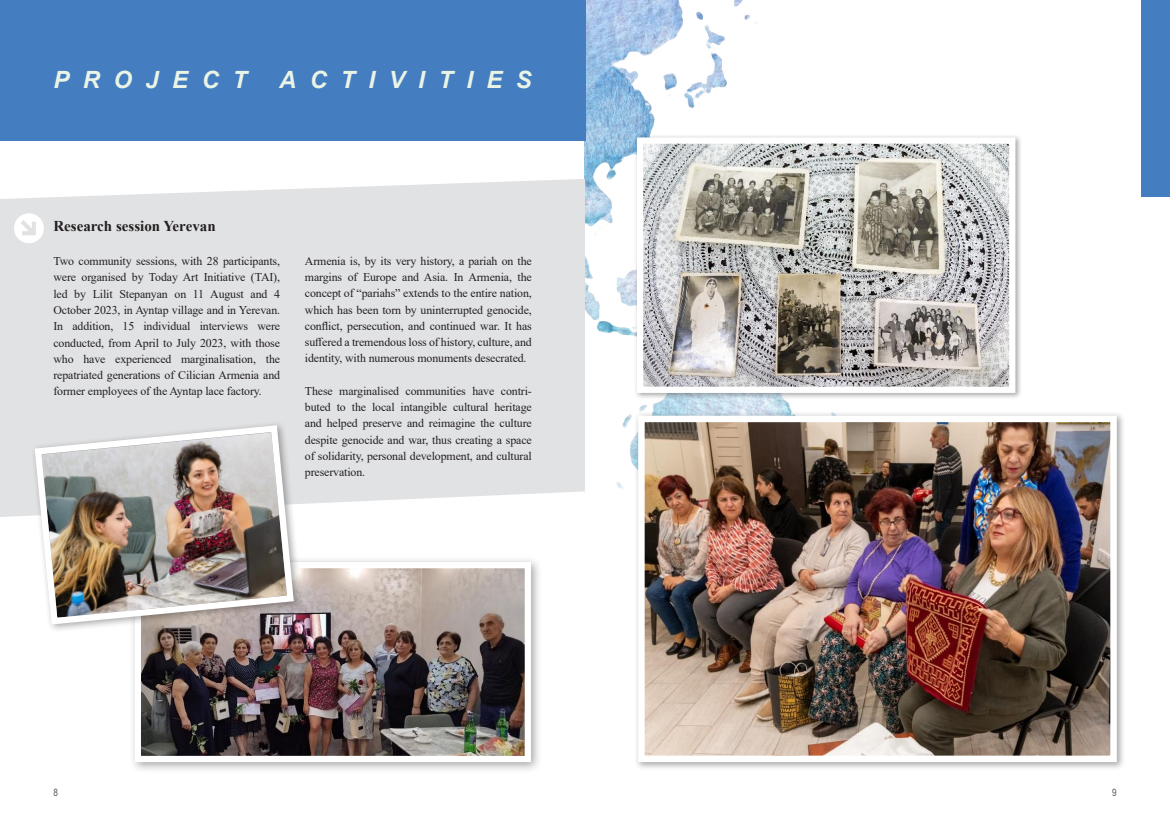
<style>
.page{position:relative;width:1170px;height:833px;background:#fff}
.page>*{position:absolute;margin:0;border:0;box-sizing:border-box;transform-origin:0 0}
.t1{font:italic 700 23.75px "Arial";letter-spacing:.57em;color:#eaf4e6}
.t2{font:700 15px "Times New Roman";color:#231f20}
.t3{font:11.88px/16.2px "Times New Roman";letter-spacing:-.01em;color:#231f20;text-align:justify}
.t4{font:10px "Arial Narrow";color:#57585a}
</style>
<div class="page">
<img style="left:585px;top:0;width:207px;height:489px">
<div style="left:0;top:179px;width:585px;height:338px;background:#e1e2e4"></div>
<div style="left:129px;top:556px;width:413px;height:217px;background:#231f20;opacity:.4"></div>
<img style="left:132px;top:559px;width:402px;height:206px">
<div style="left:30px;top:421px;width:273px;height:212px;background:#231f20;opacity:.4"></div>
<img style="left:31px;top:422px;width:266px;height:206px">
<div style="left:633px;top:134px;width:388px;height:266px;background:#231f20;opacity:.4"></div>
<svg style="left:633px;top:134px;width:385px;height:262px;background:#b7b5b1"></svg>
<div style="left:633px;top:411px;width:492px;height:359px;background:#231f20;opacity:.4"></div>
<img style="left:635px;top:412px;width:484px;height:353px">
<div style="left:1141px;top:0;width:28px;height:196px;background:#447dc0"></div>
<svg style="left:14px;top:213px;width:30px;height:30px"></svg>
<div style="left:0;top:0;width:585px;height:140px;background:#447dc0"></div>
<h1 class="t1" style="left:53px;top:66px;width:195px">PROJECT</h1>
<h1 class="t1" style="left:279px;top:66px;width:254px">ACTIVITIES</h1>
<p class="t2" style="left:53px;top:220px;width:164px">Research session Yerevan</p>
<p class="t3" style="left:53px;top:254px;width:228px">Two community sessions, with 28 participants, were organised by Today Art Initiative (TAI), led by Lilit Stepanyan on 11 August and 4<br>October 2023, in Ayntap village and in Yerevan.<br>In addition, 15 individual interviews were conducted, from April to July 2023, with those who have experienced marginalisation, the repatriated generations of Cilician Armenia and former employees of the Ayntap lace factory.</p>
<p class="t3" style="left:305px;top:254px;width:228px">Armenia is, by its very history, a pariah on the margins of Europe and Asia. In Armenia, the concept of “pariahs” extends to the entire nation, which has been torn by uninterrupted genocide, conflict, persecution, and continued war. It has suffered a tremendous loss of history, culture, and identity, with numerous monuments desecrated.</p>
<p class="t3" style="left:305px;top:384px;width:228px">These marginalised communities have contri&shy;buted to the local intangible cultural heritage and helped preserve and reimagine the culture despite genocide and war, thus creating a space of solidarity, personal development, and cultural preservation.</p>
<p class="t4" style="left:53px;top:788px;width:6px">8</p>
<p class="t4" style="left:1112px;top:788px;width:6px">9</p>
</div>
